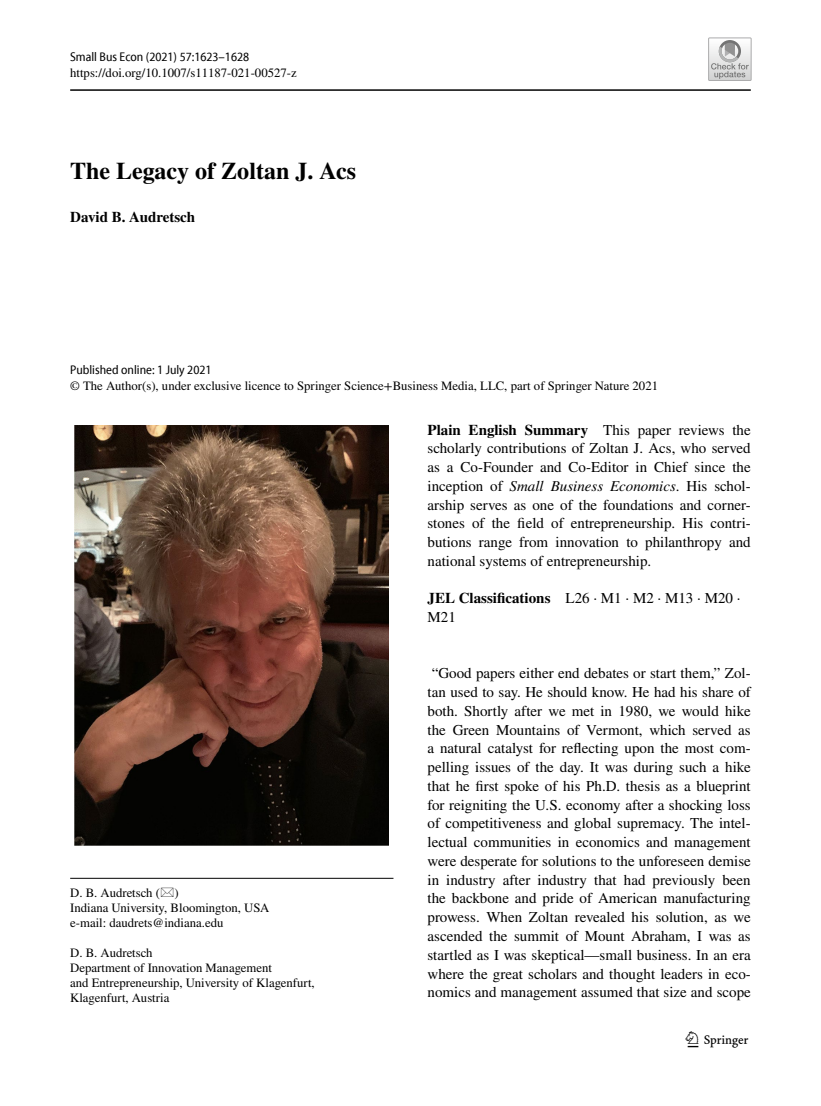
<style>
.page{position:relative;width:821px;height:1106px;background:#fff}
.page>*{position:absolute;margin:0;border:0;box-sizing:border-box;transform-origin:0 0}
.t1{font:700 24px "STIX";color:#000}
.t2{font:22.5px "Springnew";color:#000}
.t3{font:15px/18.8px "STIX";color:#000;text-align:justify}
.t4{font:700 15px "STIX";color:#000}
.t5{font:12.75px/15px "STIX";color:#000}
.t6{font:semi-condensed 12.75px "Myriad Pro Unic";color:#000}
.s1{font-weight:700}
.s2{font-style:italic}
</style>
<div class="page">
<hr style="left:70px;top:89px;width:680px;height:2px;background:#000">
<div style="left:708px;top:38px;width:43px;height:43px;border:1px solid #ababac"></div>
<svg style="left:708px;top:38px;width:43px;height:42px"></svg>
<hr style="left:70px;top:878px;width:323px;height:1px;background:#000">
<img style="left:74px;top:426px;width:314px;height:419px">
<p class="t6" style="left:70px;top:52px;width:180px">Small Bus Econ (2021) 57:1623–1628</p>
<p class="t5" style="left:70px;top:66px;width:228px">https://doi.org/10.1007/s11187-021-00527-z</p>
<h1 class="t1" style="left:70px;top:156px;width:287px">The Legacy of Zoltan J. Acs</h1>
<p class="t4" style="left:70px;top:208px;width:126px">David B. Audretsch</p>
<p class="t6" style="left:70px;top:365px;width:143px">Published online: 1 July 2021</p>
<p class="t5" style="left:70px;top:379px;width:589px">© The Author(s), under exclusive licence to Springer Science+Business Media, LLC, part of Springer Nature 2021</p>
<p class="t3" style="left:427px;top:421px;width:325px"><span class="s1">Plain English Summary</span> This paper reviews the scholarly contributions of Zoltan J. Acs, who served as a Co-Founder and Co-Editor in Chief since the inception of <span class="s2">Small Business Economics</span>. His schol&shy;arship serves as one of the foundations and corner&shy;stones of the field of entrepreneurship. His contri&shy;butions range from innovation to philanthropy and national systems of entrepreneurship.</p>
<p class="t3" style="left:427px;top:590px;width:314px"><span class="s1">JEL Classifications</span> L26 · M1 · M2 · M13 · M20 ·<br>M21</p>
<p class="t5" style="left:70px;top:885px;width:201px">D. B. Audretsch ( )<br>Indiana University, Bloomington, USA e-mail: daudrets@indiana.edu</p>
<p class="t5" style="left:70px;top:945px;width:246px">D. B. Audretsch<br>Department of Innovation Management<br>and Entrepreneurship, University of Klagenfurt,<br>Klagenfurt, Austria</p>
<p class="t3" style="left:427px;top:665px;width:325px">“Good papers either end debates or start them,” Zol&shy;tan used to say. He should know. He had his share of both. Shortly after we met in 1980, we would hike the Green Mountains of Vermont, which served as a natural catalyst for reflecting upon the most com&shy;pelling issues of the day. It was during such a hike that he first spoke of his Ph.D. thesis as a blueprint for reigniting the U.S. economy after a shocking loss of competitiveness and global supremacy. The intel&shy;lectual communities in economics and management were desperate for solutions to the unforeseen demise in industry after industry that had previously been the backbone and pride of American manufacturing prowess. When Zoltan revealed his solution, as we ascended the summit of Mount Abraham, I was as startled as I was skeptical—small business. In an era where the great scholars and thought leaders in eco&shy;nomics and management assumed that size and scope</p>
<h2 class="t2" style="left:687px;top:1031px;width:62px">1 3</h2>
</div>
